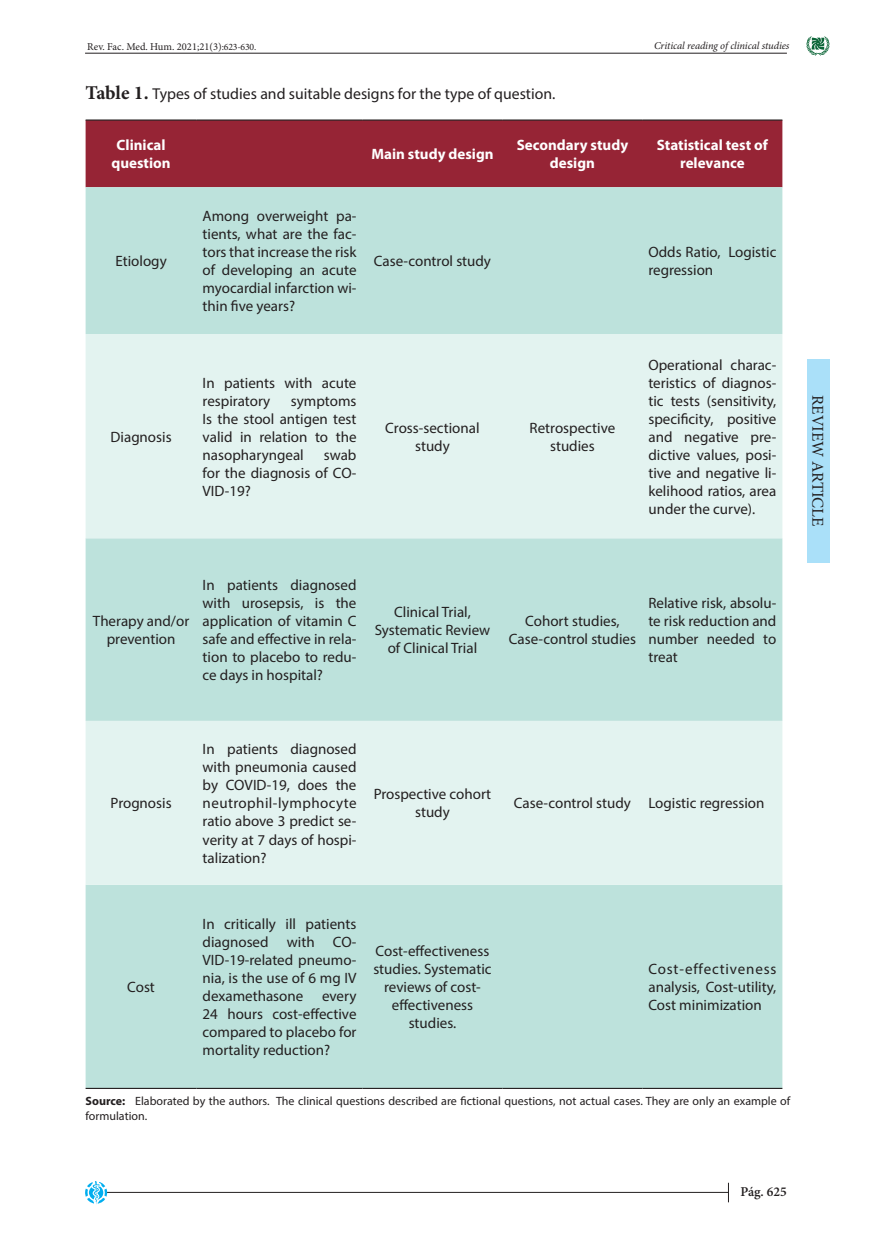
<style>
.page{position:relative;width:872px;height:1234px;background:#fff}
.page>*{position:absolute;margin:0;border:0;box-sizing:border-box;transform-origin:0 0}
.t1{font:16.5px "Minion Pro";color:#231f20}
.t2{font:15.75px "Myriad Pro";color:#231f20}
.TEXTO_CUADRO{font:15px/18px "Myriad Pro";color:#231f20;text-align:justify}
.TITU_CUADRO{font:700 15px/18px "Myriad Pro";color:#fff;text-align:center}
.t3{font:600 13.5px "Minion Pro";color:#231f20}
.PARRAFO_OK{font:12px/14.4px "Myriad Pro";color:#231f20}
.t4{font:10.5px "Minion Pro";color:#231f20}
.t5{font:italic 10.5px "Minion Pro";letter-spacing:-.01em;color:#231f20}
.s1{font-size:9.75px}
.s2{font-family:"Minion Pro";font-weight:700;font-size:19.5px}
.s3{font-weight:700}
</style>
<div class="page">
<hr style="left:85px;top:53px;width:702px;height:1px;background:#231f20">
<svg style="left:806px;top:36px;width:24px;height:20px"></svg>
<hr style="left:106px;top:1191px;width:623px;height:1px;background:#231f20">
<svg style="left:85px;top:1181px;width:23px;height:23px"></svg>
<svg style="left:728px;top:1182px;width:1px;height:19px"></svg>
<div style="left:807px;top:359px;width:22px;height:204px;background:#aae0f9"></div>
<div style="left:86px;top:121px;width:696px;height:66px;background:#962435"></div>
<div style="left:86px;top:187px;width:696px;height:900px;background:#bde2dc"></div>
<svg style="left:86px;top:334px;width:696px;height:550px;background:#d6ede9"></svg>
<hr style="left:86px;top:119px;width:111px;height:2px;background:#231f20">
<hr style="left:197px;top:119px;width:165px;height:2px;background:#231f20">
<hr style="left:362px;top:119px;width:140px;height:2px;background:#231f20">
<hr style="left:502px;top:119px;width:140px;height:2px;background:#231f20">
<hr style="left:642px;top:119px;width:140px;height:2px;background:#231f20">
<hr style="left:86px;top:1087px;width:111px;height:1px;background:#231f20">
<hr style="left:197px;top:1087px;width:165px;height:1px;background:#231f20">
<hr style="left:362px;top:1087px;width:140px;height:1px;background:#231f20">
<hr style="left:502px;top:1087px;width:140px;height:1px;background:#231f20">
<hr style="left:642px;top:1087px;width:140px;height:1px;background:#231f20">
<p class="t5" style="left:654px;top:39px;width:137px">Critical reading of clinical studies</p>
<p class="t4" style="left:87px;top:40px;width:170px">Rev. Fac. Med. Hum. 2021;21(3)<span class="s1">:623-630.</span></p>
<p class="t2" style="left:86px;top:83px;width:471px"><span class="s2">Table 1.</span> Types of studies and suitable designs for the type of question.</p>
<p class="TITU_CUADRO" style="left:111px;top:136px;width:61px">Clinical question</p>
<p class="TITU_CUADRO" style="left:371px;top:145px;width:124px">Main study design</p>
<p class="TITU_CUADRO" style="left:517px;top:136px;width:113px">Secondary study design</p>
<p class="TITU_CUADRO" style="left:657px;top:136px;width:113px">Statistical test of relevance</p>
<p class="TEXTO_CUADRO" style="left:115px;top:252px;width:53px">Etiology</p>
<p class="TEXTO_CUADRO" style="left:111px;top:427px;width:62px">Diagnosis</p>
<p class="TEXTO_CUADRO" style="left:203px;top:207px;width:155px">Among overweight pa&shy;tients, what are the fac&shy;tors that increase the risk of developing an acute myocardial infarction wi&shy;thin five years?</p>
<p class="TEXTO_CUADRO" style="left:203px;top:373px;width:155px">In patients with acute respiratory</p>
<p class="TEXTO_CUADRO" style="left:203px;top:391px;width:155px;text-indent:88px">symptoms Is the stool antigen test valid in relation to the nasopharyngeal</p>
<p class="TEXTO_CUADRO" style="left:203px;top:445px;width:155px;text-indent:121px">swab for the diagnosis of CO-VID-19?</p>
<p class="TEXTO_CUADRO" style="left:374px;top:252px;width:119px">Case-control study</p>
<p class="TEXTO_CUADRO" style="left:648px;top:243px;width:129px">Odds Ratio, Logistic regression</p>
<p class="TEXTO_CUADRO" style="left:385px;top:418px;width:96px;text-align:center">Cross-sectional study</p>
<p class="TEXTO_CUADRO" style="left:529px;top:418px;width:87px;text-align:center">Retrospective studies</p>
<p class="TEXTO_CUADRO" style="left:648px;top:355px;width:129px">Operational charac&shy;teristics of diagnos&shy;tic tests (sensitivity, specificity, positive and negative pre&shy;dictive values, posi&shy;tive and negative li&shy;kelihood ratios, area under the curve).</p>
<p class="TEXTO_CUADRO" style="left:93px;top:611px;width:98px;text-align:center">Therapy and/or prevention</p>
<p class="TEXTO_CUADRO" style="left:203px;top:575px;width:155px">In patients diagnosed with urosepsis, is the application of vitamin C safe and effective in rela&shy;tion to placebo to redu&shy;ce days in hospital?</p>
<p class="TEXTO_CUADRO" style="left:375px;top:602px;width:117px;text-align:center">Clinical Trial,<br>Systematic Review of Clinical Trial</p>
<p class="TEXTO_CUADRO" style="left:509px;top:611px;width:128px;text-align:center">Cohort studies,<br>Case-control studies</p>
<p class="TEXTO_CUADRO" style="left:648px;top:593px;width:129px">Relative risk, absolu&shy;te risk reduction and number needed to treat</p>
<p class="t1" style="left:829px;top:395px;width:133px;rotate:90deg">REVIEW ARTICLE</p>
<p class="TEXTO_CUADRO" style="left:111px;top:794px;width:62px">Prognosis</p>
<p class="TEXTO_CUADRO" style="left:127px;top:977px;width:29px">Cost</p>
<p class="TEXTO_CUADRO" style="left:203px;top:740px;width:155px">In patients diagnosed with pneumonia caused by COVID-19, does the neutrophil-lymphocyte ratio above 3 predict se&shy;verity at 7 days of hospi&shy;talization?</p>
<p class="TEXTO_CUADRO" style="left:374px;top:785px;width:119px;text-align:center">Prospective cohort study</p>
<p class="TEXTO_CUADRO" style="left:514px;top:794px;width:119px">Case-control study</p>
<p class="TEXTO_CUADRO" style="left:648px;top:794px;width:118px">Logistic regression</p>
<p class="TEXTO_CUADRO" style="left:203px;top:914px;width:155px">In critically ill patients diagnosed with CO-VID-19-related pneumo&shy;nia, is the use of 6 mg IV dexamethasone every 24 hours cost-effective compared to placebo for mortality reduction?</p>
<p class="TEXTO_CUADRO" style="left:373px;top:941px;width:120px;text-align:center">Cost-effectiveness studies. Systematic reviews of cost&shy;effectiveness studies.</p>
<p class="TEXTO_CUADRO" style="left:648px;top:959px;width:129px">Cost-effectiveness analysis, Cost-utility, Cost minimization</p>
<p class="PARRAFO_OK" style="left:86px;top:1093px;width:706px"><span class="s3">Source:</span> Elaborated by the authors. The clinical questions described are fictional questions, not actual cases. They are only an example of formulation.</p>
<p class="t3" style="left:740px;top:1181px;width:48px">Pág. 625</p>
</div>
